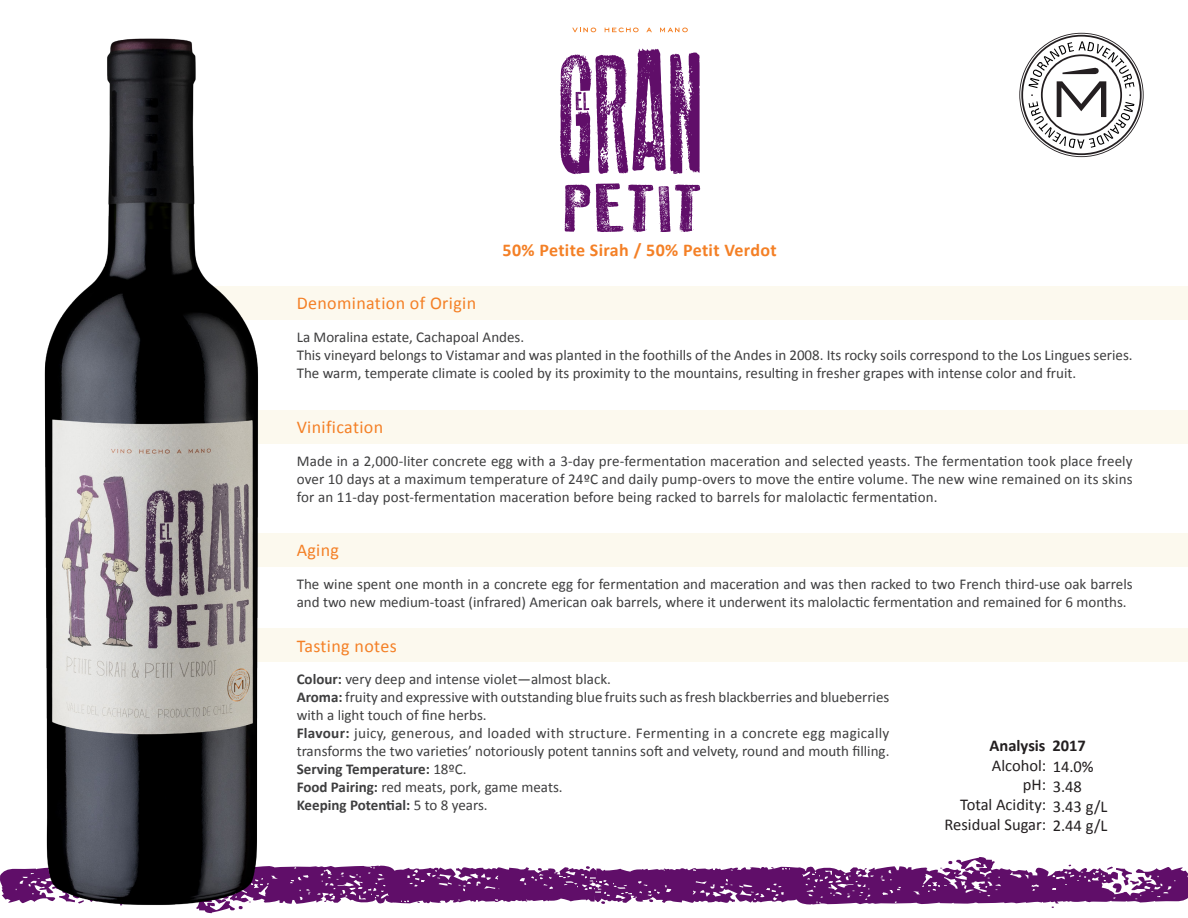
<style>
.page{position:relative;width:1188px;height:918px;background:#fff}
.page>*{position:absolute;margin:0;border:0;box-sizing:border-box;transform-origin:0 0}
.Texto_ok{font:18px "Calibri";letter-spacing:.02em;color:#f48026}
.Texto_ok-2{font:700 18px "Calibri";letter-spacing:.02em;color:#f48026}
.Texto_ok-3{font:16.5px "Calibri";color:#231f20}
.Texto_ok-4{font:700 16.5px "Calibri";color:#231f20}
.Texto_ok-5{font:15px/18px "Calibri";color:#3e3e3f}
.Texto_ok-6{font:700 15px "Calibri";color:#3e3e3f}
.s1{font-weight:700}
.s2{font-weight:400}
</style>
<div class="page">
<div style="left:169px;top:286px;width:1019px;height:34px;background:#fcf9ee"></div>
<div style="left:169px;top:410px;width:1019px;height:34px;background:#fcf9ee"></div>
<div style="left:169px;top:533px;width:1019px;height:33px;background:#fcf9ee"></div>
<div style="left:169px;top:628px;width:1019px;height:34px;background:#fcf9ee"></div>
<svg style="left:0;top:857px;width:1188px;height:51px"></svg>
<svg style="left:565px;top:183px;width:88px;height:49px"></svg>
<svg style="left:659px;top:185px;width:41px;height:47px"></svg>
<svg style="left:560px;top:48px;width:140px;height:126px"></svg>
<svg style="left:572px;top:28px;width:24px;height:4px"></svg>
<svg style="left:605px;top:27px;width:34px;height:5px"></svg>
<svg style="left:646px;top:28px;width:6px;height:4px"></svg>
<svg style="left:660px;top:28px;width:28px;height:4px"></svg>
<svg style="left:1019px;top:33px;width:125px;height:124px"></svg>
<img style="left:20px;top:38px;width:262px;height:876px">
<p class="Texto_ok" style="left:297px;top:292px;width:181px">Denomination of Origin</p>
<p class="Texto_ok-2" style="left:503px;top:239px;width:276px">50% Petite Sirah / 50% Petit Verdot</p>
<p class="Texto_ok-5" style="left:297px;top:327px;width:229px">La Moralina estate, Cachapoal Andes.</p>
<p class="Texto_ok-5" style="left:297px;top:345px;width:838px">This vineyard belongs to Vistamar and was planted in the foothills of the Andes in 2008. Its rocky soils correspond to the Los Lingues series.<br>The warm, temperate climate is cooled by its proximity to the mountains, resulting in fresher grapes with intense color and fruit.</p>
<p class="Texto_ok" style="left:297px;top:416px;width:88px">Vinification</p>
<p class="Texto_ok-5" style="left:297px;top:451px;width:837px;text-align:justify">Made in a 2,000-liter concrete egg with a 3-day pre-fermentation maceration and selected yeasts. The fermentation took place freely over 10 days at a maximum temperature of 24ºC and daily pump-overs to move the entire volume. The new wine remained on its skins for an 11-day post-fermentation maceration before being racked to barrels for malolactic fermentation.</p>
<p class="Texto_ok" style="left:297px;top:539px;width:44px">Aging</p>
<p class="Texto_ok-5" style="left:297px;top:574px;width:838px">The wine spent one month in a concrete egg for fermentation and maceration and was then racked to two French third-use oak barrels and two new medium-toast (infrared) American oak barrels, where it underwent its malolactic fermentation and remained for 6 months.</p>
<p class="Texto_ok" style="left:297px;top:635px;width:102px">Tasting notes</p>
<p class="Texto_ok-5" style="left:297px;top:669px;width:316px"><span class="s1">Colour:</span> very deep and intense violet—almost black.</p>
<p class="Texto_ok-5" style="left:297px;top:687px;width:594px"><span class="s1">Aroma:</span> fruity and expressive with outstanding blue fruits such as fresh blackberries and blueberries with a light touch of fine herbs.</p>
<p class="Texto_ok-5" style="left:297px;top:723px;width:594px;text-align:justify"><span class="s1">Flavour:</span> juicy, generous, and loaded with structure. Fermenting in a concrete egg magically transforms the two varieties’ notoriously potent tannins soft and velvety, round and mouth filling.<br><span class="s1">Serving Temperature:</span> 18ºC.</p>
<p class="Texto_ok-5" style="left:297px;top:777px;width:267px"><span class="s1">Food Pairing:</span> red meats, pork, game meats.</p>
<p class="Texto_ok-6" style="left:297px;top:796px;width:193px">Keeping Potential: <span class="s2">5 to 8 years.</span></p>
<p class="Texto_ok-4" style="left:990px;top:735px;width:98px">Analysis 2017</p>
<p class="Texto_ok-3" style="left:992px;top:755px;width:103px">Alcohol: 14.0%</p>
<p class="Texto_ok-3" style="left:1023px;top:776px;width:61px">pH: 3.48</p>
<p class="Texto_ok-3" style="left:960px;top:794px;width:149px">Total Acidity: 3.43 g/L</p>
<p class="Texto_ok-3" style="left:945px;top:814px;width:164px">Residual Sugar: 2.44 g/L</p>
</div>
